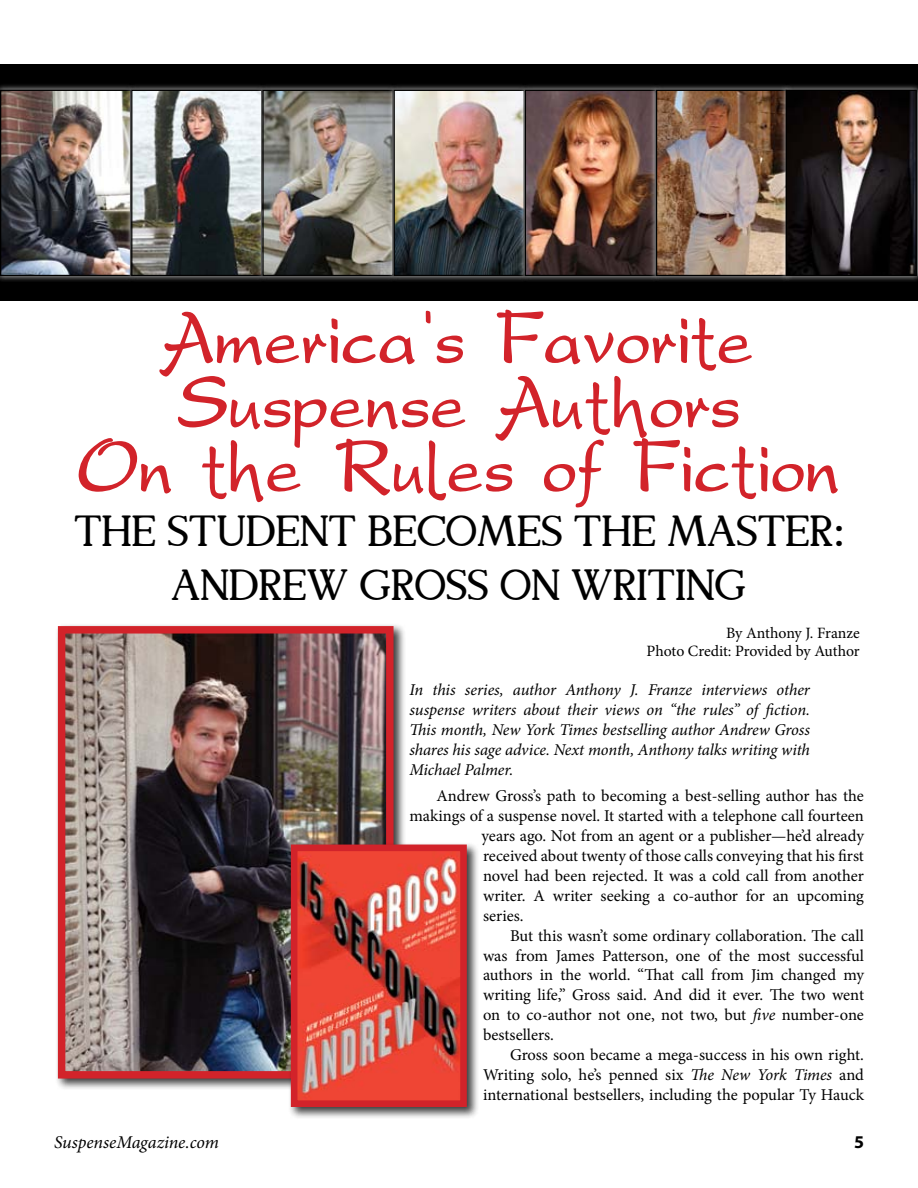
<style>
.page{position:relative;width:918px;height:1188px;background:#fff}
.page>*{position:absolute;margin:0;border:0;box-sizing:border-box;transform-origin:0 0}
.t1{font:66px/64.2px "Adriattica";color:#d2232a;text-align:center}
.t2{font:700 45px/54px "Toplar";color:#000;text-align:center}
.t3{font:italic 18px "Minion Pro";letter-spacing:-.005em;color:#000}
.t4{font:700 18px "Myriad Pro";color:#000}
.t5{font:16.5px "Minion Pro";letter-spacing:-.005em;color:#000}
.t6{font:italic 16.5px/20px "Minion Pro";letter-spacing:-.01em;color:#000;text-align:justify}
.t7{font:15.75px/18.9px "Minion Pro";letter-spacing:-.005em;color:#000;text-align:right}
.s1{font-style:italic}
</style>
<div class="page">
<div style="left:1px;top:64px;width:917px;height:236px;background:#000"></div>
<div style="left:0;top:83px;width:137px;height:198px;background:#fff;opacity:.75"></div>
<img style="left:2px;top:92px;width:123px;height:182px">
<div style="left:0;top:90px;width:131px;height:186px;border:1px solid #000"></div>
<div style="left:125px;top:83px;width:143px;height:198px;background:#fff;opacity:.75"></div>
<div style="left:131px;top:90px;width:131px;height:186px;border:1px solid #000"></div>
<div style="left:256px;top:83px;width:143px;height:198px;background:#fff;opacity:.75"></div>
<div style="left:262px;top:90px;width:132px;height:186px;border:1px solid #000"></div>
<div style="left:387px;top:83px;width:143px;height:198px;background:#fff;opacity:.75"></div>
<div style="left:394px;top:90px;width:131px;height:186px;border:1px solid #000"></div>
<div style="left:518px;top:83px;width:143px;height:198px;background:#fff;opacity:.75"></div>
<div style="left:525px;top:90px;width:131px;height:186px;border:1px solid #000"></div>
<div style="left:650px;top:83px;width:143px;height:198px;background:#fff;opacity:.75"></div>
<img style="left:658px;top:92px;width:121px;height:182px">
<div style="left:656px;top:90px;width:131px;height:186px;border:1px solid #000"></div>
<div style="left:55px;top:623px;width:351px;height:468px;background:#000;opacity:.75"></div>
<img style="left:66px;top:634px;width:320px;height:437px">
<div style="left:58px;top:626px;width:336px;height:453px;border:7px solid #d2232a"></div>
<div style="left:288px;top:841px;width:191px;height:279px;background:#000;opacity:.75"></div>
<img style="left:299px;top:853px;width:160px;height:246px">
<div style="left:291px;top:845px;width:176px;height:262px;border:7px solid #d2232a"></div>
<div style="left:779px;top:83px;width:139px;height:198px;background:#fff;opacity:.75"></div>
<div style="left:786px;top:90px;width:131px;height:186px;border:1px solid #000"></div>
<h1 class="t1" style="left:76px;top:309px;width:768px">America's Favorite<br>Suspense Authors<br>On the Rules of Fiction</h1>
<h2 class="t2" style="left:74px;top:504px;width:771px">THE STUDENT BECOMES THE MASTER:<br>ANDREW GROSS ON WRITING</h2>
<p class="t7" style="left:647px;top:623px;width:215px">By Anthony J. Franze<br>Photo Credit: Provided by Author</p>
<p class="t6" style="left:410px;top:680px;width:402px">In this series, author Anthony J. Franze interviews other suspense writers about their views on “the rules” of fiction.<br>This month, New York Times bestselling author Andrew Gross shares his sage advice. Next month, Anthony talks writing with Michael Palmer.</p>
<p class="t5" style="left:436px;top:785px;width:429px">Andrew Gross’s path to becoming a best-selling author has the</p>
<p class="t5" style="left:410px;top:805px;width:456px">makings of a suspense novel. It started with a telephone call fourteen</p>
<p class="t5" style="left:482px;top:825px;width:384px">years ago. Not from an agent or a publisher—he’d already</p>
<p class="t5" style="left:483px;top:845px;width:383px">received about twenty of those calls conveying that his first</p>
<p class="t5" style="left:483px;top:865px;width:382px">novel had been rejected. It was a cold call from another</p>
<p class="t5" style="left:483px;top:885px;width:382px">writer. A writer seeking a co-author for an upcoming</p>
<p class="t5" style="left:483px;top:904px;width:42px">series.</p>
<p class="t5" style="left:510px;top:924px;width:356px">But this wasn’t some ordinary collaboration. The call</p>
<p class="t5" style="left:483px;top:944px;width:383px">was from James Patterson, one of the most successful</p>
<p class="t5" style="left:483px;top:964px;width:383px">authors in the world. “That call from Jim changed my</p>
<p class="t5" style="left:483px;top:984px;width:383px">writing life,” Gross said. And did it ever. The two went</p>
<p class="t5" style="left:483px;top:1004px;width:383px">on to co-author not one, not two, but <span class="s1">five</span> number-one</p>
<p class="t5" style="left:483px;top:1024px;width:72px">bestsellers.</p>
<p class="t5" style="left:510px;top:1044px;width:356px">Gross soon became a mega-success in his own right.</p>
<p class="t5" style="left:483px;top:1064px;width:383px">Writing solo, he’s penned six <span class="s1">The New York Times</span> and</p>
<p class="t5" style="left:483px;top:1083px;width:382px">international bestsellers, including the popular Ty Hauck</p>
<p class="t3" style="left:54px;top:1129px;width:166px">SuspenseMagazine.com</p>
<p class="t4" style="left:854px;top:1130px;width:11px">5</p>
</div>
